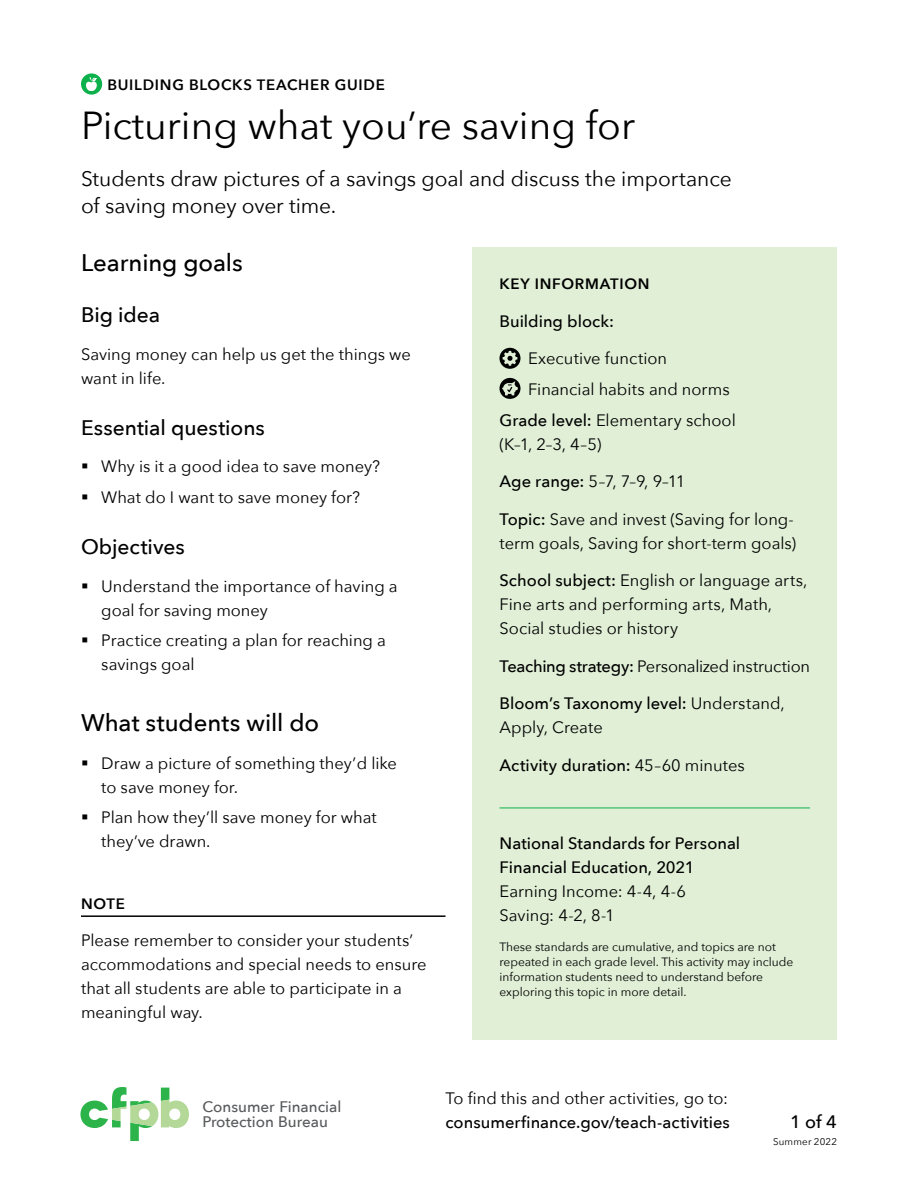
<style>
.page{position:relative;width:918px;height:1188px;background:#fff}
.page>*{position:absolute;margin:0;border:0;box-sizing:border-box;transform-origin:0 0}
.t1{font:39px "Avenir Next";color:#000}
.t2{font:500 24px "Avenir Next";letter-spacing:-.005em;color:#000}
.t3{font:21px/27px "Avenir Next";letter-spacing:-.005em;color:#000}
.t4{font:500 21px "Avenir Next";letter-spacing:-.005em;color:#000}
.t5{font:500 18px "Avenir Next";color:#000}
.t6{font:16.5px/24px "Avenir Next";color:#000}
.t7{font:500 16.5px/24px "Avenir Next";color:#000}
.t8{font:16.5px "Avenir Next";letter-spacing:-.02em;color:#000}
.t9{font:500 15.3px/15.5px "Avenir Next";color:#58595b}
.t10{font:600 15px "Avenir Next";letter-spacing:.05em;color:#000}
.t11{font:12px/15px "Avenir Next";color:#000}
.t12{font:9.75px "Avenir Next";letter-spacing:.02em;color:#000}
.s1{font-weight:500}
.s2{font-weight:400}
</style>
<div class="page">
<hr style="left:81px;top:915px;width:365px;height:2px;background:#000">
<svg style="left:80px;top:1087px;width:109px;height:54px"></svg>
<svg style="left:81px;top:73px;width:21px;height:22px"></svg>
<svg style="left:85px;top:76px;width:13px;height:15px"></svg>
<div style="left:472px;top:247px;width:365px;height:793px;background:#e0efd6"></div>
<hr style="left:500px;top:808px;width:310px;height:1px;background:#0db14b">
<svg style="left:500px;top:348px;width:20px;height:21px"></svg>
<div style="left:500px;top:378px;width:20px;height:21px;background:#000;border-radius:50%"></div>
<svg style="left:502px;top:381px;width:16px;height:14px"></svg>
<p class="t10" style="left:107px;top:72px;width:279px">BUILDING BLOCKS TEACHER GUIDE</p>
<h1 class="t1" style="left:81px;top:92px;width:556px">Picturing what you’re saving for</h1>
<p class="t3" style="left:81px;top:164px;width:652px">Students draw pictures of a savings goal and discuss the importance of saving money over time.</p>
<h2 class="t2" style="left:81px;top:243px;width:163px">Learning goals</h2>
<p class="t4" style="left:81px;top:297px;width:81px">Big idea</p>
<p class="t6" style="left:81px;top:341px;width:331px">Saving money can help us get the things we want in life.</p>
<p class="t4" style="left:81px;top:410px;width:185px">Essential questions</p>
<p class="t6" style="left:81px;top:454px;width:301px">▪ Why is it a good idea to save money?</p>
<p class="t6" style="left:81px;top:485px;width:280px">▪ What do I want to save money for?</p>
<p class="t4" style="left:81px;top:529px;width:105px">Objectives</p>
<p class="t6" style="left:101px;top:573px;width:298px;text-indent:-20px">▪ Understand the importance of having a goal for saving money</p>
<p class="t6" style="left:101px;top:628px;width:286px;text-indent:-20px">▪ Practice creating a plan for reaching a savings goal</p>
<h2 class="t2" style="left:81px;top:702px;width:240px">What students will do</h2>
<p class="t6" style="left:101px;top:750px;width:297px;text-indent:-20px">▪ Draw a picture of something they’d like to save money for.</p>
<p class="t6" style="left:101px;top:805px;width:277px;text-indent:-20px">▪ Plan how they’ll save money for what they’ve drawn.</p>
<p class="t10" style="left:81px;top:891px;width:45px">NOTE</p>
<p class="t6" style="left:81px;top:928px;width:347px">Please remember to consider your students’ accommodations and special needs to ensure that all students are able to participate in a meaningful way.</p>
<p class="t10" style="left:500px;top:271px;width:152px">KEY INFORMATION</p>
<p class="t7" style="left:500px;top:309px;width:116px">Building block:</p>
<p class="t6" style="left:528px;top:346px;width:141px">Executive function</p>
<p class="t6" style="left:528px;top:377px;width:203px">Financial habits and norms</p>
<p class="t6" style="left:500px;top:407px;width:238px"><span class="s1">Grade level:</span> Elementary school</p>
<p class="t6" style="left:500px;top:431px;width:104px">(K–1, 2–3, 4–5)</p>
<p class="t6" style="left:500px;top:469px;width:187px"><span class="s1">Age range:</span> 5–7, 7–9, 9–11</p>
<p class="t6" style="left:500px;top:506px;width:298px"><span class="s1">Topic:</span> Save and invest (Saving for long&shy;term goals, Saving for short-term goals)</p>
<p class="t6" style="left:500px;top:568px;width:309px"><span class="s1">School subject:</span> English or language arts,<br>Fine arts and performing arts, Math,<br>Social studies or history</p>
<p class="t8" style="left:500px;top:652px;width:312px"><span class="s1">Teaching strategy:</span> Personalized instruction</p>
<p class="t6" style="left:500px;top:691px;width:287px"><span class="s1">Bloom’s Taxonomy level:</span> Understand,<br>Apply, Create</p>
<p class="t7" style="left:500px;top:753px;width:247px">Activity duration: <span class="s2">45–60 minutes</span></p>
<p class="t7" style="left:500px;top:831px;width:242px">National Standards for Personal<br>Financial Education, 2021</p>
<p class="t6" style="left:500px;top:878px;width:188px">Earning Income: 4-4, 4-6<br>Saving: 4-2, 8-1</p>
<p class="t11" style="left:500px;top:939px;width:295px">These standards are cumulative, and topics are not repeated in each grade level. This activity may include information students need to understand before exploring this topic in more detail.</p>
<p class="t9" style="left:203px;top:1098px;width:140px">Consumer Financial<br>Protection Bureau</p>
<p class="t6" style="left:446px;top:1085px;width:284px">To find this and other activities, go to:</p>
<p class="t7" style="left:446px;top:1109px;width:286px">consumerfinance.gov/teach-activities</p>
<p class="t5" style="left:790px;top:1106px;width:48px">1 of 4</p>
<p class="t12" style="left:773px;top:1133px;width:65px">Summer 2022</p>
</div>
